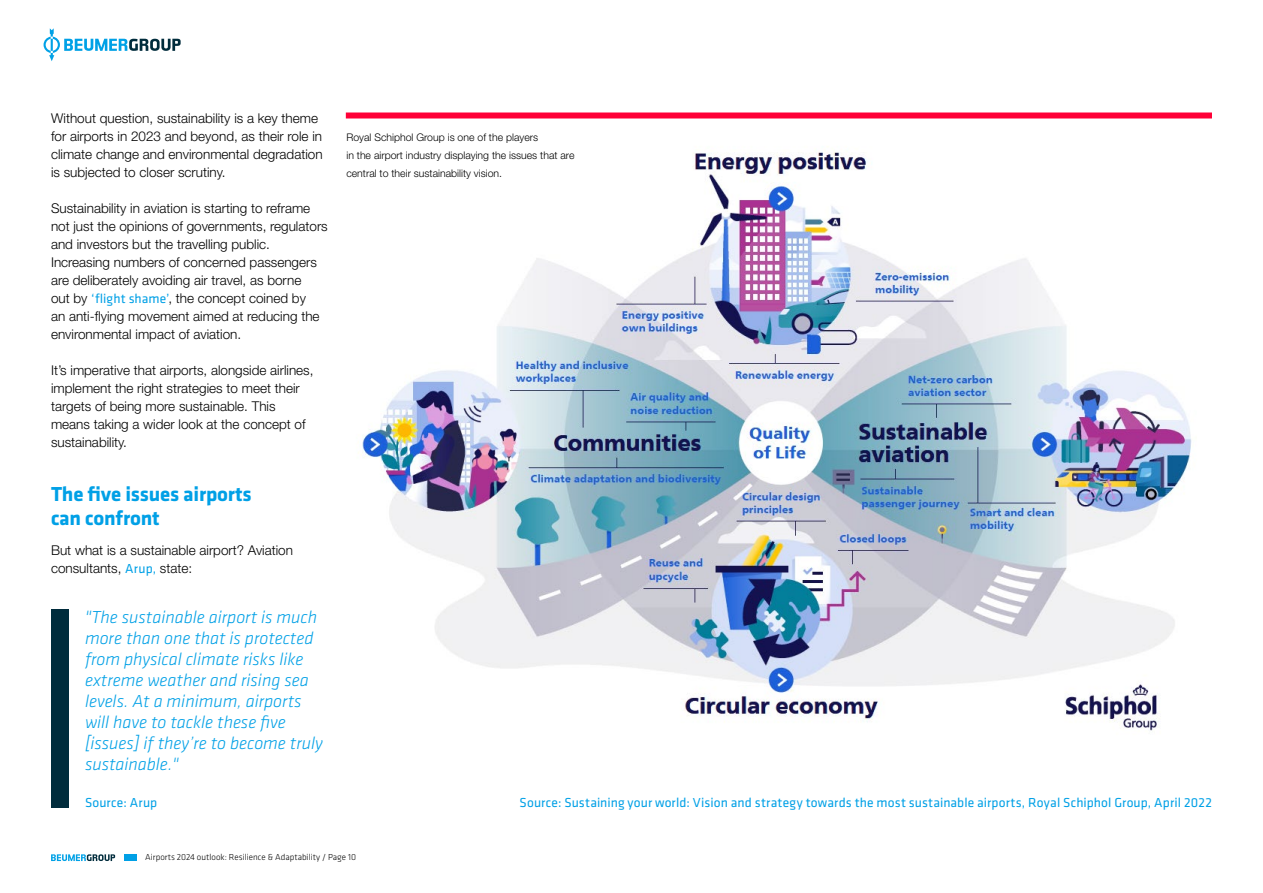
<style>
.page{position:relative;width:1263px;height:893px;background:#fff}
.page>*{position:absolute;margin:0;border:0;box-sizing:border-box;transform-origin:0 0}
.t1{font:700 21px/24px "Klavika";letter-spacing:-.01em;color:#00a0e6}
.t2{font:italic 300 18px/21px "Klavika";color:#00a0e6}
.t3{font:300 13.5px/18px "Helvetica Neue LT Std";color:#000}
.t4{font:13.5px "Klavika";letter-spacing:.01em;color:#00a0e6}
.t5{font:300 10.5px/18px "Helvetica Neue LT Std";color:#000}
.t6{font:300 9px "Klavika";color:#000}
.s1{font-family:"Klavika";font-weight:400;color:#00a0e6}
</style>
<div class="page">
<svg style="left:44px;top:28px;width:137px;height:33px"></svg>
<div style="left:124px;top:854px;width:12px;height:7px;background:#00a0e6"></div>
<svg style="left:51px;top:854px;width:64px;height:7px"></svg>
<img style="left:346px;top:112px;width:866px;height:619px">
<div style="left:346px;top:113px;width:866px;height:6px;background:#ff0037"></div>
<div style="left:51px;top:609px;width:17px;height:198px;background:#002c3c"></div>
<p class="t3" style="left:51px;top:109px;width:273px">Without question, sustainability is a key theme for airports in 2023 and beyond, as their role in climate change and environmental degradation is subjected to closer scrutiny.</p>
<p class="t3" style="left:51px;top:199px;width:278px">Sustainability in aviation is starting to reframe not just the opinions of governments, regulators and investors but the travelling public.<br>Increasing numbers of concerned passengers are deliberately avoiding air travel, as borne<br>out by <span class="s1">‘flight shame’</span>, the concept coined by<br>an anti-flying movement aimed at reducing the environmental impact of aviation.</p>
<p class="t3" style="left:51px;top:361px;width:264px">It’s imperative that airports, alongside airlines, implement the right strategies to meet their targets of being more sustainable. This means taking a wider look at the concept of sustainability.</p>
<h1 class="t1" style="left:51px;top:482px;width:202px">The five issues airports can confront</h1>
<p class="t3" style="left:51px;top:541px;width:244px">But what is a sustainable airport? Aviation consultants, <span class="s1">Arup,</span> state:</p>
<p class="t2" style="left:85px;top:606px;width:239px">"The sustainable airport is much more than one that is protected from physical climate risks like extreme weather and rising sea levels. At a minimum, airports will have to tackle these five [issues] if they’re to become truly sustainable."</p>
<p class="t4" style="left:85px;top:795px;width:74px">Source: Arup</p>
<p class="t5" style="left:346px;top:128px;width:230px">Royal Schiphol Group is one of the players<br>in the airport industry displaying the issues that are central to their sustainability vision.</p>
<p class="t4" style="left:520px;top:795px;width:694px">Source: Sustaining your world: Vision and strategy towards the most sustainable airports, Royal Schiphol Group, April 2022</p>
<p class="t6" style="left:145px;top:852px;width:212px">Airports 2024 outlook: Resilience &amp; Adaptability / Page 10</p>
</div>
